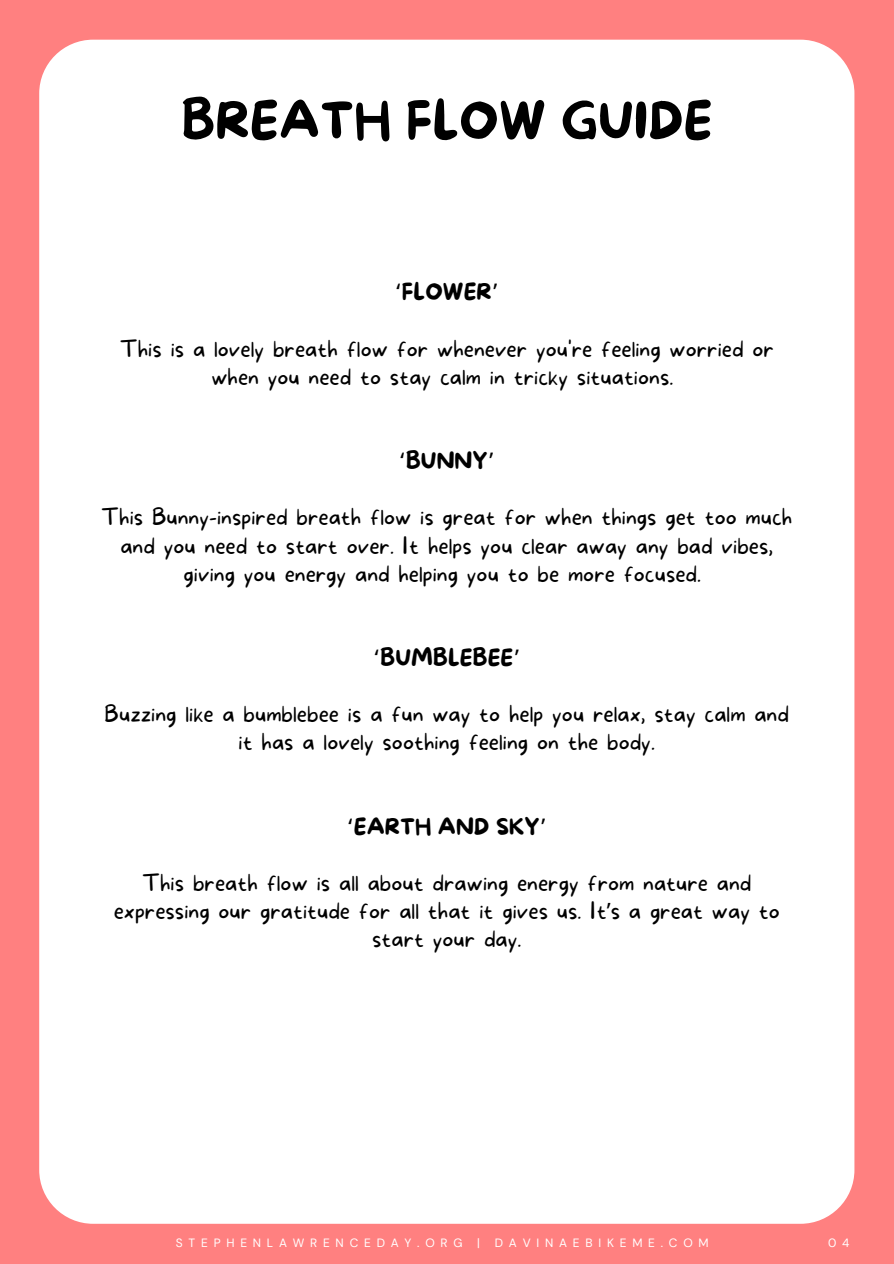
<style>
.page{position:relative;width:894px;height:1264px;background:#fff}
.page>*{position:absolute;margin:0;border:0;box-sizing:border-box;transform-origin:0 0}
.t1{font:51px "More Sugar";color:#000}
.t2{font:100 22.5px/28.2px "More Sugar";color:#000;text-align:center}
.t3{font:22.5px "More Sugar";color:#000}
.t4{font:12px "DM Sans";letter-spacing:.48em;color:#fff}
.s1{font-family:"Noto Sans Gurmukhi"}
.s2{font-family:"Noto Sans";font-weight:400}
</style>
<div class="page">
<div style="left:0;top:0;width:893px;height:1263px;background:#ff8080"></div>
<div style="left:39px;top:40px;width:815px;height:1183px;background:#fff;border-radius:54px"></div>
<h3 class="t1" style="left:181px;top:93px;width:533px">BREATH FLOW GUIDE</h3>
<h2 class="t3" style="left:395px;top:279px;width:105px"><span class="s1">‘</span>FLOWER<span class="s1">’</span></h2>
<h3 class="t2" style="left:120px;top:335px;width:655px">This is a lovely breath flow for whenever you're feeling worried or when you need to stay calm in tricky situations.</h3>
<h2 class="t3" style="left:398px;top:448px;width:97px"><span class="s1">‘</span>BUNNY<span class="s1">’</span></h2>
<h3 class="t2" style="left:101px;top:504px;width:692px">This Bunny-inspired breath flow is great for when things get too much and you need to start over. It helps you clear away any bad vibes, giving you energy and helping you to be more focused.</h3>
<h2 class="t3" style="left:373px;top:645px;width:149px"><span class="s1">‘</span>BUMBLEBEE<span class="s1">’</span></h2>
<h3 class="t2" style="left:105px;top:701px;width:685px">Buzzing like a bumblebee is a fun way to help you relax, stay calm and it has a lovely soothing feeling on the body.</h3>
<p class="t3" style="left:347px;top:814px;width:201px"><span class="s1">‘</span>EARTH AND SKY<span class="s1">’</span></p>
<p class="t2" style="left:114px;top:869px;width:667px">This breath flow is all about drawing energy from nature and expressing our gratitude for all that it gives us. It<span class="s2">’</span>s a great way to start your day.</p>
<h1 class="t4" style="left:176px;top:1234px;width:534px">STEPHENLAWRENCEDAY.ORG | DAVINAEBIKEME.COM</h1>
<h2 class="t4" style="left:827px;top:1234px;width:23px">0 4</h2>
</div>
